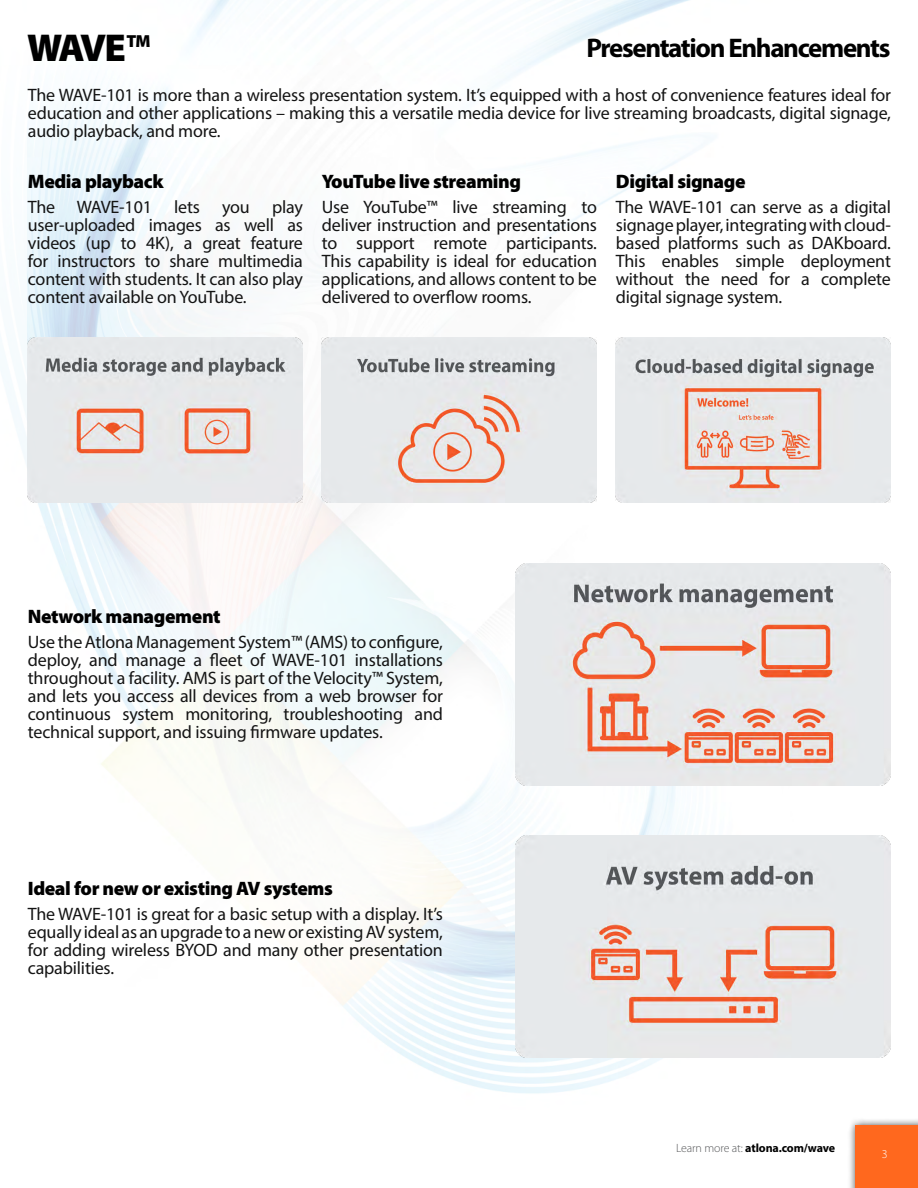
<style>
.page{position:relative;width:918px;height:1188px;background:#fff}
.page>*{position:absolute;margin:0;border:0;box-sizing:border-box;transform-origin:0 0}
.t1{font:900 39px "Myriad Pro";color:#000}
.t2{font:700 27px "Myriad Pro";letter-spacing:-.05em;color:#000}
.t3{font:900 19.5px "Myriad Pro";letter-spacing:-.02em;color:#000}
.t4{font:18px/18px "Myriad Pro";letter-spacing:-.01em;color:#141414;text-align:justify}
.t5{font:900 17.55px "Myriad Pro";color:#000}
.t6{font:700 12px "Myriad Pro";letter-spacing:-.015em;color:#000}
.t7{font:300 12px "Myriad Pro";color:#fff}
.s1{font-weight:300;color:#58595b}
</style>
<div class="page">
<img style="left:27px;top:0;width:859px;height:1094px">
<div style="left:847px;top:1117px;width:71px;height:71px;background:#000;opacity:.75"></div>
<div style="left:855px;top:1125px;width:63px;height:63px;background:#ff681e"></div>
<img style="left:27px;top:338px;width:276px;height:165px">
<img style="left:321px;top:338px;width:276px;height:165px">
<img style="left:615px;top:338px;width:276px;height:165px">
<img style="left:515px;top:564px;width:376px;height:221px">
<img style="left:515px;top:836px;width:376px;height:221px">
<h1 class="t1" style="left:27px;top:22px;width:101px">WAVE</h1>
<p class="t5" style="left:126px;top:29px;width:26px">TM</p>
<p class="t4" style="left:28px;top:86px;width:865px">The WAVE-101 is more than a wireless presentation system. It’s equipped with a host of convenience features ideal for education and other applications – making this a versatile media device for live streaming broadcasts, digital signage, audio playback, and more.</p>
<h2 class="t2" style="left:586px;top:30px;width:306px">Presentation Enhancements</h2>
<p class="t3" style="left:28px;top:169px;width:137px">Media playback</p>
<p class="t4" style="left:28px;top:198px;width:277px">The WAVE-101 lets you play user-uploaded images as well as videos (up to 4K), a great feature for instructors to share multimedia content with students. It can also play content available on YouTube.</p>
<p class="t3" style="left:322px;top:169px;width:201px">YouTube live streaming</p>
<p class="t4" style="left:322px;top:198px;width:277px">Use YouTube™ live streaming to deliver instruction and presentations to support remote participants.<br>This capability is ideal for education applications, and allows content to be delivered to overflow rooms.</p>
<p class="t3" style="left:616px;top:169px;width:131px">Digital signage</p>
<p class="t4" style="left:616px;top:198px;width:277px">The WAVE-101 can serve as a digital signage player, integrating with cloud&shy;based platforms such as DAKboard.<br>This enables simple deployment without the need for a complete digital signage system.</p>
<p class="t3" style="left:28px;top:604px;width:194px">Network management</p>
<p class="t4" style="left:28px;top:633px;width:417px">Use the Atlona Management System™ (AMS) to configure, deploy, and manage a fleet of WAVE-101 installations throughout a facility. AMS is part of the Velocity™ System, and lets you access all devices from a web browser for continuous system monitoring, troubleshooting and technical support, and issuing firmware updates.</p>
<p class="t3" style="left:28px;top:876px;width:307px">Ideal for new or existing AV systems</p>
<p class="t4" style="left:28px;top:905px;width:417px">The WAVE-101 is great for a basic setup with a display. It’s equally ideal as an upgrade to a new or existing AV system, for adding wireless BYOD and many other presentation capabilities.</p>
<p class="t6" style="left:676px;top:1140px;width:161px"><span class="s1">Learn more at:</span> atlona.com/wave</p>
<p class="t7" style="left:882px;top:1147px;width:7px">3</p>
</div>
